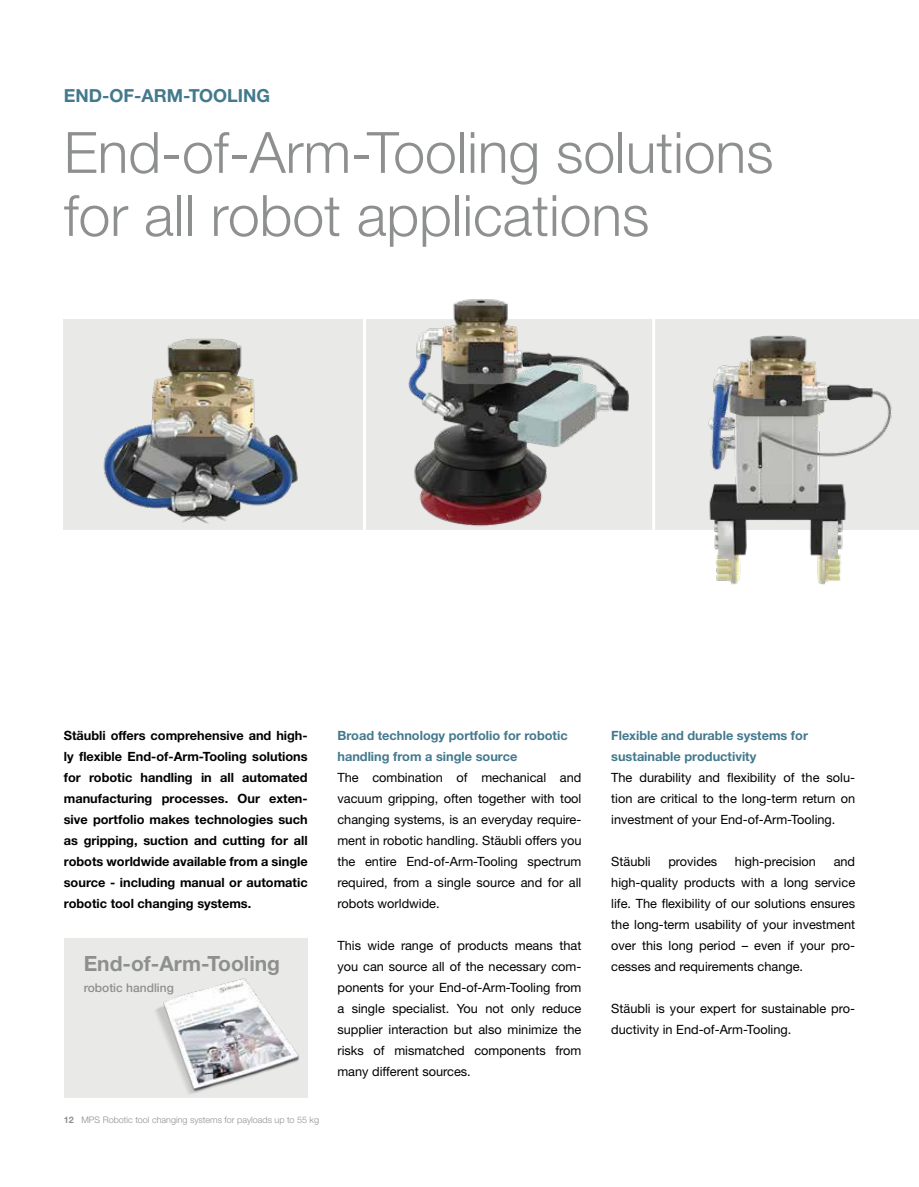
<style>
.page{position:relative;width:919px;height:1187px;background:#fff}
.page>*{position:absolute;margin:0;border:0;box-sizing:border-box;transform-origin:0 0}
.t1{font:300 57px/63px "Helvetica Neue LTW1 G";color:#8e9090}
.t2{font:700 21px "Helvetica Neue LTW1 G";color:#8e9090}
.t3{font:700 18px "Helvetica Neue LTW1 G";color:#43798d}
.t4{font:12.75px/21px "Helvetica Neue LTW1 G";color:#000;text-align:justify}
.t5{font:700 12.75px/21px "Helvetica Neue LTW1 G";color:#000;text-align:justify}
.t6{font:700 12.75px/21px "Helvetica Neue LTW1 G";color:#43798d}
.t7{font:500 12px "Helvetica Neue LTW1 G";color:#8e9090}
.t8{font:300 9px "Helvetica Neue LTW1 G";color:#8e9090}
.s1{font-weight:700}
</style>
<div class="page">
<div style="left:64px;top:320px;width:854px;height:210px;background:#e9e9e8"></div>
<hr style="left:652px;top:319px;width:3px;height:212px;background:#fff">
<hr style="left:363px;top:319px;width:3px;height:212px;background:#fff">
<img style="left:383px;top:299px;width:259px;height:228px">
<img style="left:103px;top:338px;width:195px;height:186px">
<img style="left:708px;top:335px;width:184px;height:250px">
<div style="left:64px;top:938px;width:244px;height:159px;background:#e9e9e8"></div>
<img style="left:155px;top:978px;width:144px;height:116px">
<h3 class="t3" style="left:64px;top:84px;width:208px">END-OF-ARM-TOOLING</h3>
<h1 class="t1" style="left:64px;top:121px;width:711px">End-of-Arm-Tooling solutions for all robot applications</h1>
<p class="t5" style="left:64px;top:725px;width:245px">Stäubli offers comprehensive and high&shy;ly flexible End-of-Arm-Tooling solutions for robotic handling in all automated manufacturing processes. Our exten&shy;sive portfolio makes technologies such as gripping, suction and cutting for all robots worldwide available from a single source - including manual or automatic robotic tool changing systems.</p>
<h2 class="t2" style="left:84px;top:950px;width:198px">End-of-Arm-Tooling</h2>
<p class="t7" style="left:84px;top:980px;width:92px">robotic handling</p>
<p class="t8" style="left:64px;top:1114px;width:257px"><span class="s1">12</span> MPS Robotic tool changing systems for payloads up to 55 kg</p>
<p class="t6" style="left:337px;top:725px;width:232px">Broad technology portfolio for robotic handling from a single source</p>
<p class="t4" style="left:337px;top:767px;width:245px">The combination of mechanical and vacuum gripping, often together with tool changing systems, is an everyday require&shy;ment in robotic handling. Stäubli offers you the entire End-of-Arm-Tooling spectrum required, from a single source and for all robots worldwide.</p>
<p class="t4" style="left:337px;top:935px;width:245px">This wide range of products means that you can source all of the necessary com&shy;ponents for your End-of-Arm-Tooling from a single specialist. You not only reduce supplier interaction but also minimize the risks of mismatched components from many different sources.</p>
<p class="t6" style="left:611px;top:725px;width:198px">Flexible and durable systems for sustainable productivity</p>
<p class="t4" style="left:611px;top:767px;width:245px">The durability and flexibility of the solu&shy;tion are critical to the long-term return on investment of your End-of-Arm-Tooling.</p>
<p class="t4" style="left:611px;top:851px;width:41px">Stäubli</p>
<p class="t4" style="left:668px;top:851px;width:50px">provides</p>
<p class="t4" style="left:734px;top:851px;width:83px">high-precision</p>
<p class="t4" style="left:611px;top:851px;width:245px;text-indent:222px">and high-quality products with a long service life. The flexibility of our solutions ensures the long-term usability of your investment over this long period – even if your pro&shy;cesses and requirements change.</p>
<p class="t4" style="left:611px;top:998px;width:245px">Stäubli is your expert for sustainable pro&shy;ductivity in End-of-Arm-Tooling.</p>
</div>
